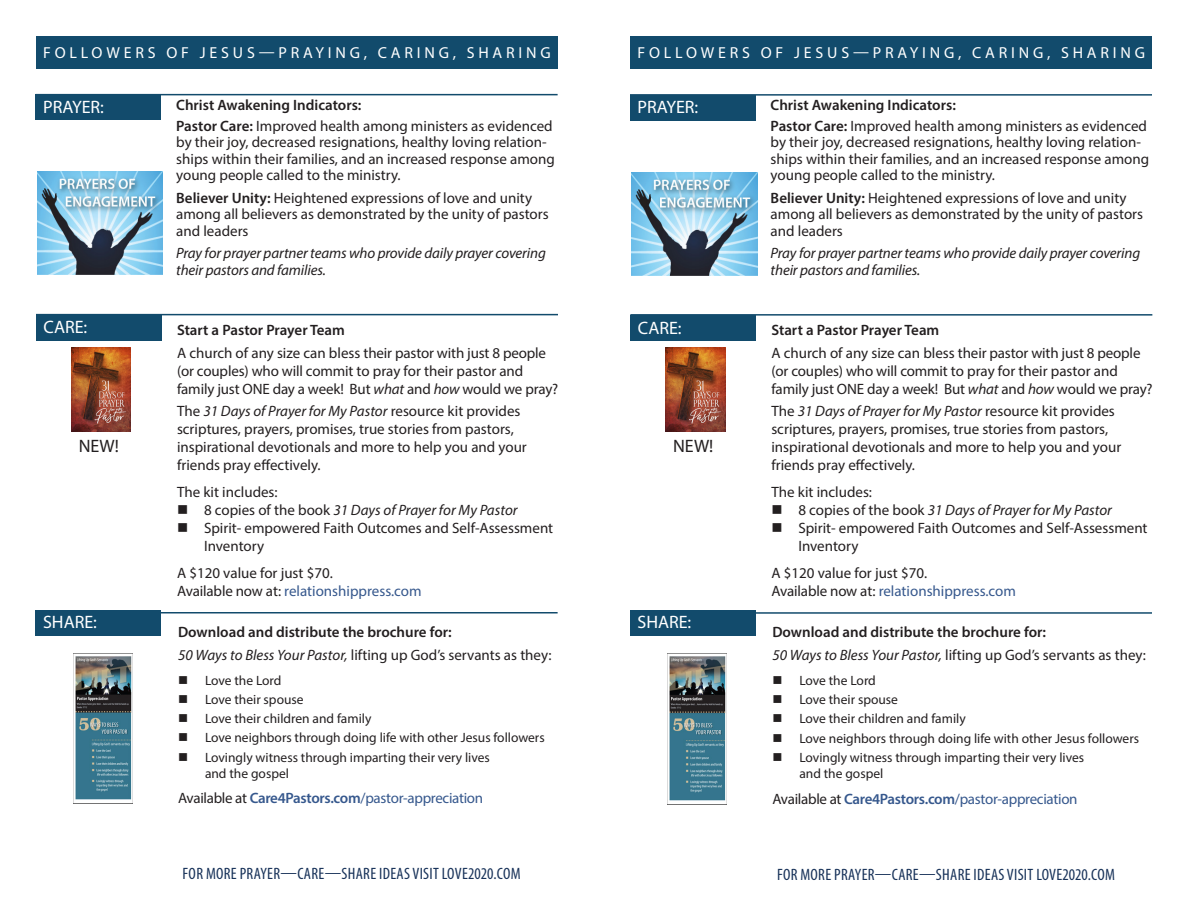
<style>
.page{position:relative;width:1188px;height:918px;background:#fff}
.page>*{position:absolute;margin:0;border:0;box-sizing:border-box;transform-origin:0 0}
.t1{font:18px "Myriad Pro";color:#fff}
.t2{font:18px "Myriad Pro";letter-spacing:.005em;color:#231f20}
.t3{font:condensed 16.5px "Myriad Pro";letter-spacing:.02em;color:#19335a}
.t4{font:15.9px "Myriad Pro";letter-spacing:.24em;color:#fff}
.t5{font:15px/18px "Myriad Pro";color:#231f20}
.t6{font:italic 15px/16.5px "Myriad Pro";letter-spacing:-.01em;color:#231f20}
.t7{font:600 15px "Myriad Pro";color:#231f20}
.text{font:15px "Myriad Pro";letter-spacing:-.015em;color:#36588d}
.t8{font:13.5px/16.2px "Myriad Pro";color:#231f20}
.s1{font-weight:600}
.s2{font-style:italic}
.s3{font-style:normal}
.s4{color:#231f20}
</style>
<div class="page">
<div style="left:36px;top:36px;width:522px;height:32px;background:#124b6c"></div>
<div style="left:36px;top:95px;width:125px;height:25px;background:#124b6c"></div>
<hr style="left:36px;top:94px;width:522px;height:1px;background:#124b6c">
<hr style="left:36px;top:612px;width:522px;height:2px;background:#124b6c">
<hr style="left:36px;top:314px;width:522px;height:1px;background:#124b6c">
<div style="left:36px;top:315px;width:125px;height:26px;background:#124b6c"></div>
<div style="left:36px;top:610px;width:125px;height:26px;background:#124b6c"></div>
<img style="left:38px;top:172px;width:125px;height:103px">
<img style="left:71px;top:348px;width:60px;height:83px">
<img style="left:73px;top:653px;width:59px;height:151px">
<div style="left:630px;top:36px;width:522px;height:32px;background:#124b6c"></div>
<div style="left:630px;top:95px;width:125px;height:25px;background:#124b6c"></div>
<hr style="left:630px;top:94px;width:522px;height:2px;background:#124b6c">
<hr style="left:630px;top:612px;width:522px;height:2px;background:#124b6c">
<hr style="left:630px;top:314px;width:522px;height:2px;background:#124b6c">
<div style="left:630px;top:316px;width:126px;height:25px;background:#124b6c"></div>
<div style="left:630px;top:610px;width:125px;height:26px;background:#124b6c"></div>
<img style="left:632px;top:172px;width:125px;height:103px">
<img style="left:665px;top:348px;width:60px;height:83px">
<img style="left:668px;top:653px;width:59px;height:151px">
<p class="t4" style="left:43px;top:43px;width:509px">FOLLOWERS OF JESUS—PRAYING, CARING, SHARING</p>
<p class="t4" style="left:638px;top:43px;width:509px">FOLLOWERS OF JESUS—PRAYING, CARING, SHARING</p>
<p class="t1" style="left:43px;top:96px;width:62px">PRAYER:</p>
<p class="t7" style="left:176px;top:95px;width:187px">Christ Awakening Indicators:</p>
<p class="t5" style="left:176px;top:117px;width:380px;line-height:16.5px"><span class="s1">Pastor Care:</span> Improved health among ministers as evidenced by their joy, decreased resignations, healthy loving relation&shy;ships within their families, and an increased response among young people called to the ministry.</p>
<p class="t5" style="left:176px;top:189px;width:374px;line-height:16.5px"><span class="s1">Believer Unity:</span> Heightened expressions of love and unity among all believers as demonstrated by the unity of pastors and leaders</p>
<p class="t6" style="left:176px;top:245px;width:371px">Pray for prayer partner teams who provide daily prayer covering their pastors and families.</p>
<p class="t1" style="left:638px;top:96px;width:62px">PRAYER:</p>
<p class="t7" style="left:771px;top:95px;width:187px">Christ Awakening Indicators:</p>
<p class="t5" style="left:771px;top:117px;width:380px;line-height:16.5px"><span class="s1">Pastor Care:</span> Improved health among ministers as evidenced by their joy, decreased resignations, healthy loving relation&shy;ships within their families, and an increased response among young people called to the ministry.</p>
<p class="t5" style="left:771px;top:189px;width:374px;line-height:16.5px"><span class="s1">Believer Unity:</span> Heightened expressions of love and unity among all believers as demonstrated by the unity of pastors and leaders</p>
<p class="t6" style="left:771px;top:245px;width:371px">Pray for prayer partner teams who provide daily prayer covering their pastors and families.</p>
<p class="t1" style="left:44px;top:316px;width:45px">CARE:</p>
<p class="t2" style="left:79px;top:434px;width:42px">NEW!</p>
<p class="t7" style="left:177px;top:321px;width:169px">Start a Pastor Prayer Team</p>
<p class="t5" style="left:177px;top:343px;width:383px">A church of any size can bless their pastor with just 8 people (or couples) who will commit to pray for their pastor and family just ONE day a week! But <span class="s2">what</span> and <span class="s2">how</span> would we pray?</p>
<p class="t5" style="left:177px;top:402px;width:351px">The <span class="s2">31 Days of Prayer for My Pastor</span> resource kit provides scriptures, prayers, promises, true stories from pastors, inspirational devotionals and more to help you and your friends pray effectively.</p>
<p class="t5" style="left:177px;top:483px;width:102px">The kit includes:</p>
<p class="t6" style="left:204px;top:502px;width:315px"><span class="s3">8 copies of the book</span> 31 Days of Prayer for My Pastor</p>
<p class="t5" style="left:204px;top:519px;width:351px">Spirit- empowered Faith Outcomes and Self-Assessment<br>Inventory</p>
<p class="t5" style="left:177px;top:564px;width:157px">A $120 value for just $70.</p>
<p class="text" style="left:177px;top:582px;width:246px"><span class="s4">Available now at:</span> relationshippress.com</p>
<p class="t1" style="left:638px;top:316px;width:45px">CARE:</p>
<p class="t2" style="left:673px;top:435px;width:42px">NEW!</p>
<p class="t7" style="left:771px;top:321px;width:169px">Start a Pastor Prayer Team</p>
<p class="t5" style="left:771px;top:344px;width:383px">A church of any size can bless their pastor with just 8 people (or couples) who will commit to pray for their pastor and family just ONE day a week! But <span class="s2">what</span> and <span class="s2">how</span> would we pray?</p>
<p class="t5" style="left:771px;top:402px;width:351px">The <span class="s2">31 Days of Prayer for My Pastor</span> resource kit provides scriptures, prayers, promises, true stories from pastors, inspirational devotionals and more to help you and your friends pray effectively.</p>
<p class="t5" style="left:771px;top:483px;width:102px">The kit includes:</p>
<p class="t6" style="left:798px;top:502px;width:315px"><span class="s3">8 copies of the book</span> 31 Days of Prayer for My Pastor</p>
<p class="t5" style="left:798px;top:519px;width:351px">Spirit- empowered Faith Outcomes and Self-Assessment<br>Inventory</p>
<p class="t5" style="left:771px;top:564px;width:157px">A $120 value for just $70.</p>
<p class="text" style="left:771px;top:582px;width:246px"><span class="s4">Available now at:</span> relationshippress.com</p>
<p class="t1" style="left:43px;top:611px;width:55px">SHARE:</p>
<p class="t7" style="left:178px;top:623px;width:275px">Download and distribute the brochure for:</p>
<p class="t5" style="left:178px;top:645px;width:375px"><span class="s2">50 Ways to Bless Your Pastor,</span> lifting up God’s servants as they:</p>
<p class="t8" style="left:205px;top:672px;width:78px">Love the Lord</p>
<p class="t8" style="left:205px;top:691px;width:100px">Love their spouse</p>
<p class="t8" style="left:205px;top:710px;width:168px">Love their children and family</p>
<p class="t8" style="left:205px;top:730px;width:341px">Love neighbors through doing life with other Jesus followers</p>
<p class="t8" style="left:205px;top:749px;width:286px">Lovingly witness through imparting their very lives and the gospel</p>
<p class="text" style="left:178px;top:789px;width:307px"><span class="s4">Available at</span> <span class="s1">Care4Pastors.com</span>/pastor-appreciation</p>
<p class="t1" style="left:638px;top:611px;width:55px">SHARE:</p>
<p class="t7" style="left:772px;top:623px;width:275px">Download and distribute the brochure for:</p>
<p class="t5" style="left:772px;top:646px;width:375px"><span class="s2">50 Ways to Bless Your Pastor,</span> lifting up God’s servants as they:</p>
<p class="t8" style="left:799px;top:672px;width:78px">Love the Lord</p>
<p class="t8" style="left:799px;top:691px;width:100px">Love their spouse</p>
<p class="t8" style="left:799px;top:711px;width:168px">Love their children and family</p>
<p class="t8" style="left:799px;top:730px;width:341px">Love neighbors through doing life with other Jesus followers</p>
<p class="t8" style="left:799px;top:749px;width:286px">Lovingly witness through imparting their very lives and the gospel</p>
<p class="text" style="left:772px;top:789px;width:307px"><span class="s4">Available at</span> <span class="s1">Care4Pastors.com</span>/pastor-appreciation</p>
<p class="t3" style="left:183px;top:864px;width:340px">FOR MORE PRAYER—CARE—SHARE IDEAS VISIT LOVE2020.COM</p>
<p class="t3" style="left:777px;top:864px;width:340px">FOR MORE PRAYER—CARE—SHARE IDEAS VISIT LOVE2020.COM</p>
</div>
